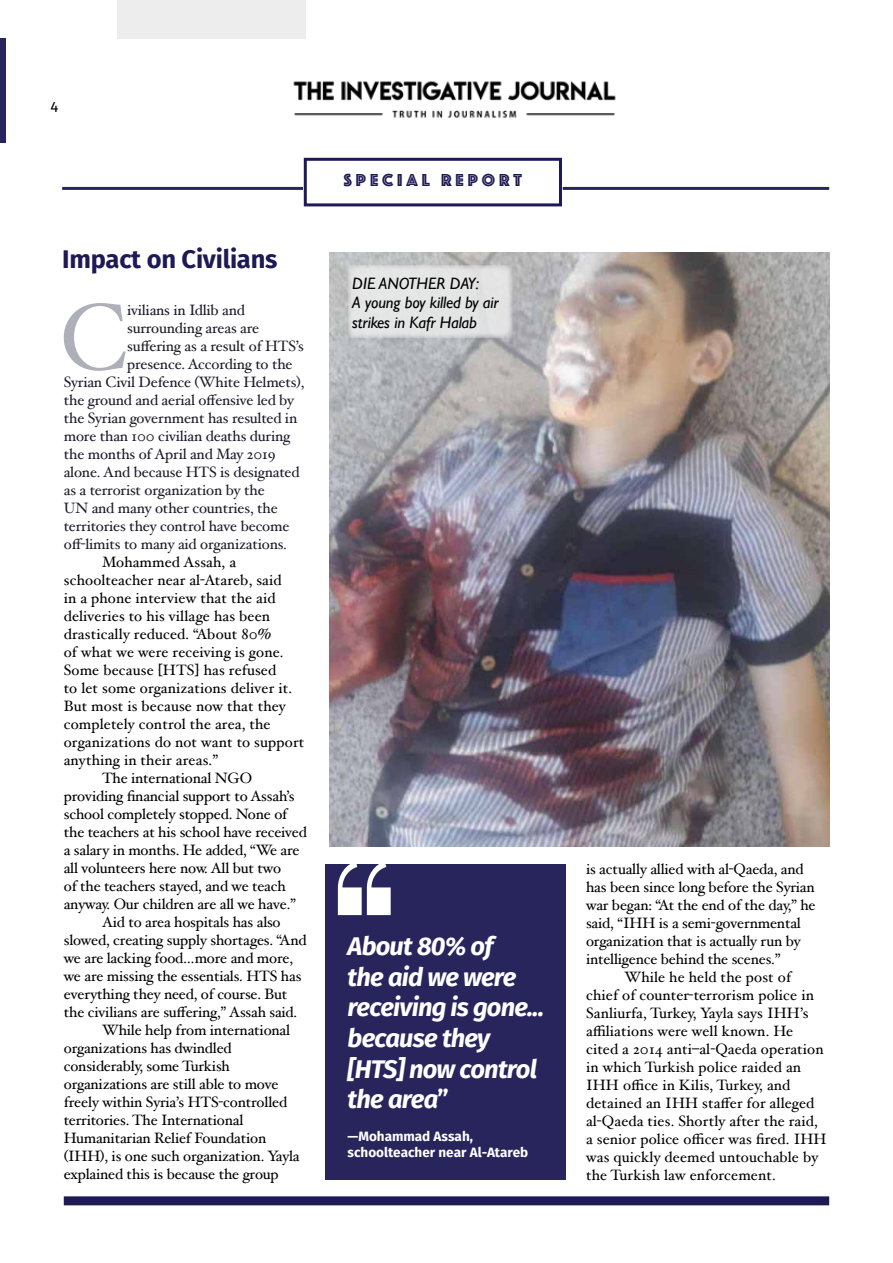
<style>
.page{position:relative;width:893px;height:1263px;background:#fff}
.page>*{position:absolute;margin:0;border:0;box-sizing:border-box;transform-origin:0 0}
.t1{font:93.3px "Hoefler Text";color:#adb0b9}
.t2{font:italic 700 25.5px/30.6px "Fira Sans";letter-spacing:-.03em;color:#fff}
.t3{font:700 25.5px "Fira Sans";letter-spacing:-.01em;color:#1d1a55}
.t4{font:18px "Phosphate Inline";letter-spacing:.22em;color:#1d1a55}
.t5{font:italic 16.5px/19.5px "Gill Sans";letter-spacing:-.01em;color:#000}
.t6{font:15px "Hoefler Text";letter-spacing:-.01em;color:#000}
.t7{font:15px "Hoefler Text";letter-spacing:.01em;color:#000}
.t8{font:15px "Hoefler Text";letter-spacing:-.01em;color:#1d1b2b}
.t9{font:15px "Fira Sans";color:#000}
.t10{font:700 13.5px/16.2px "Fira Sans";color:#fff}
.s1{font-style:normal}
</style>
<div class="page">
<div style="left:0;top:39px;width:6px;height:104px;background:#28255d"></div>
<div style="left:117px;top:0;width:189px;height:39px;background:#ededed"></div>
<hr style="left:62px;top:187px;width:241px;height:3px;background:#1d1a55">
<hr style="left:563px;top:187px;width:266px;height:3px;background:#1d1a55">
<div style="left:304px;top:158px;width:258px;height:48px;border:3px solid #1d1a55"></div>
<div style="left:64px;top:1196px;width:765px;height:9px;background:#1d1a55"></div>
<img style="left:329px;top:252px;width:500px;height:594px">
<div style="left:325px;top:864px;width:241px;height:315px;background:#28255d"></div>
<svg style="left:338px;top:864px;width:53px;height:51px"></svg>
<div style="left:348px;top:265px;width:164px;height:73px;background:linear-gradient(to right,#e5e5e6,#e0e0e1)"></div>
<img style="left:293px;top:80px;width:323px;height:39px">
<p class="t9" style="left:51px;top:97px;width:9px">4</p>
<h2 class="t3" style="left:62px;top:242px;width:217px">Impact on Civilians</h2>
<h1 class="t1" style="left:60px;top:282px;width:70px">C</h1>
<p class="t8" style="left:127px;top:301px;width:119px">ivilians in Idlib and</p>
<p class="t8" style="left:127px;top:319px;width:134px">surrounding areas are</p>
<p class="t8" style="left:127px;top:337px;width:178px">suffering as a result of HTS’s</p>
<p class="t8" style="left:127px;top:355px;width:167px">presence. According to the</p>
<p class="t8" style="left:64px;top:373px;width:242px">Syrian Civil Defence (White Helmets),</p>
<p class="t8" style="left:64px;top:391px;width:232px">the ground and aerial offensive led by</p>
<p class="t8" style="left:64px;top:409px;width:235px">the Syrian government has resulted in</p>
<p class="t8" style="left:64px;top:427px;width:228px">more than 100 civilian deaths during</p>
<p class="t8" style="left:64px;top:445px;width:213px">the months of April and May 2019</p>
<p class="t8" style="left:64px;top:463px;width:237px">alone. And because HTS is designated</p>
<p class="t8" style="left:64px;top:481px;width:202px">as a terrorist organization by the</p>
<p class="t8" style="left:64px;top:499px;width:215px">UN and many other countries, the</p>
<p class="t8" style="left:64px;top:517px;width:227px">territories they control have become</p>
<p class="t8" style="left:64px;top:535px;width:225px">off-limits to many aid organizations.</p>
<p class="t7" style="left:102px;top:553px;width:135px">Mohammed Assah, a</p>
<p class="t7" style="left:64px;top:571px;width:219px">schoolteacher near al-Atareb, said</p>
<p class="t7" style="left:64px;top:589px;width:213px">in a phone interview that the aid</p>
<p class="t7" style="left:64px;top:607px;width:208px">deliveries to his village has been</p>
<p class="t7" style="left:64px;top:625px;width:209px">drastically reduced. “About 80%</p>
<p class="t7" style="left:64px;top:643px;width:221px">of what we were receiving is gone.</p>
<p class="t7" style="left:64px;top:661px;width:214px">Some because [HTS] has refused</p>
<p class="t7" style="left:64px;top:679px;width:230px">to let some organizations deliver it.</p>
<p class="t7" style="left:64px;top:697px;width:224px">But most is because now that they</p>
<p class="t7" style="left:64px;top:715px;width:208px">completely control the area, the</p>
<p class="t7" style="left:64px;top:733px;width:242px">organizations do not want to support</p>
<p class="t7" style="left:64px;top:751px;width:156px">anything in their areas.”</p>
<p class="t6" style="left:102px;top:769px;width:152px">The international NGO</p>
<p class="t6" style="left:64px;top:787px;width:232px">providing financial support to Assah’s</p>
<p class="t6" style="left:64px;top:805px;width:225px">school completely stopped. None of</p>
<p class="t6" style="left:64px;top:823px;width:245px">the teachers at his school have received</p>
<p class="t6" style="left:64px;top:841px;width:237px">a salary in months. He added, “We are</p>
<p class="t6" style="left:64px;top:859px;width:219px">all volunteers here now. All but two</p>
<p class="t6" style="left:64px;top:877px;width:224px">of the teachers stayed, and we teach</p>
<p class="t6" style="left:64px;top:895px;width:234px">anyway. Our children are all we have.”</p>
<p class="t6" style="left:102px;top:913px;width:180px">Aid to area hospitals has also</p>
<p class="t6" style="left:64px;top:931px;width:244px">slowed, creating supply shortages. “And</p>
<p class="t6" style="left:64px;top:949px;width:231px">we are lacking food…more and more,</p>
<p class="t6" style="left:64px;top:967px;width:239px">we are missing the essentials. HTS has</p>
<p class="t6" style="left:64px;top:985px;width:225px">everything they need, of course. But</p>
<p class="t6" style="left:64px;top:1003px;width:235px">the civilians are suffering,” Assah said.</p>
<p class="t6" style="left:102px;top:1021px;width:189px">While help from international</p>
<p class="t6" style="left:64px;top:1039px;width:169px">organizations has dwindled</p>
<p class="t6" style="left:64px;top:1057px;width:168px">considerably, some Turkish</p>
<p class="t6" style="left:64px;top:1075px;width:216px">organizations are still able to move</p>
<p class="t6" style="left:64px;top:1093px;width:225px">freely within Syria’s HTS-controlled</p>
<p class="t6" style="left:64px;top:1111px;width:181px">territories. The International</p>
<p class="t6" style="left:64px;top:1129px;width:204px">Humanitarian Relief Foundation</p>
<p class="t6" style="left:64px;top:1147px;width:237px">(IHH), is one such organization. Yayla</p>
<p class="t6" style="left:64px;top:1165px;width:217px">explained this is because the group</p>
<p class="t4" style="left:344px;top:167px;width:179px">SPECIAL REPORT</p>
<p class="t5" style="left:352px;top:273px;width:148px">DIE ANOTHER DAY:<br>A young boy killed by air strikes in Kafr Halab</p>
<h2 class="t2" style="left:348px;top:931px;width:198px">About 80% of<br>the aid we were receiving is gone... because they [HTS] now control the area<span class="s1">”</span></h2>
<p class="t10" style="left:348px;top:1128px;width:182px">—Mohammad Assah, schoolteacher near Al-Atareb</p>
<p class="t6" style="left:586px;top:860px;width:219px">is actually allied with al-Qaeda, and</p>
<p class="t6" style="left:586px;top:878px;width:230px">has been since long before the Syrian</p>
<p class="t6" style="left:586px;top:896px;width:231px">war began: “At the end of the day,” he</p>
<p class="t6" style="left:586px;top:914px;width:216px">said, “IHH is a semi-governmental</p>
<p class="t6" style="left:586px;top:932px;width:216px">organization that is actually run by</p>
<p class="t6" style="left:586px;top:950px;width:196px">intelligence behind the scenes.”</p>
<p class="t7" style="left:624px;top:968px;width:168px">While he held the post of</p>
<p class="t7" style="left:586px;top:986px;width:229px">chief of counter-terrorism police in</p>
<p class="t7" style="left:586px;top:1004px;width:224px">Sanliurfa, Turkey, Yayla says IHH’s</p>
<p class="t7" style="left:586px;top:1022px;width:208px">affiliations were well known. He</p>
<p class="t7" style="left:586px;top:1040px;width:239px">cited a 2014 anti–al-Qaeda operation</p>
<p class="t7" style="left:586px;top:1058px;width:217px">in which Turkish police raided an</p>
<p class="t7" style="left:586px;top:1076px;width:206px">IHH office in Kilis, Turkey, and</p>
<p class="t7" style="left:586px;top:1094px;width:230px">detained an IHH staffer for alleged</p>
<p class="t7" style="left:586px;top:1112px;width:233px">al-Qaeda ties. Shortly after the raid,</p>
<p class="t7" style="left:586px;top:1130px;width:242px">a senior police officer was fired. IHH</p>
<p class="t7" style="left:586px;top:1148px;width:234px">was quickly deemed untouchable by</p>
<p class="t7" style="left:586px;top:1166px;width:191px">the Turkish law enforcement.</p>
</div>
